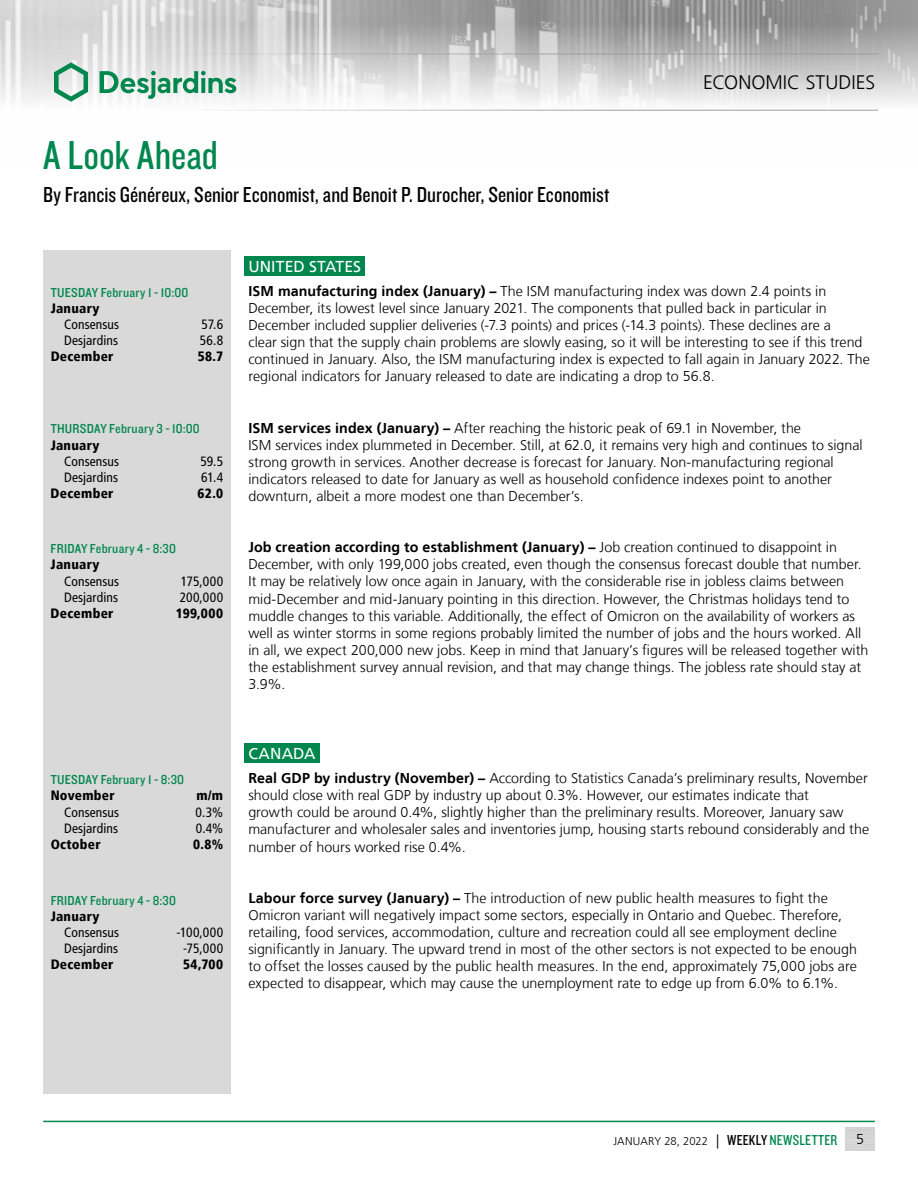
<style>
.page{position:relative;width:918px;height:1188px;background:#fff}
.page>*{position:absolute;margin:0;border:0;box-sizing:border-box;transform-origin:0 0}
.t1{font:42px "Knockout 29 Junior Ltweight";color:#00874e}
.t2{font:22.5px "Knockout 29 Junior Ltweight";color:#000}
.t3{font:300 19.5px "Frutiger LT";letter-spacing:.005em;color:#000}
.t4{font:15.75px "Frutiger LT";letter-spacing:.005em;color:#fff}
.t5{font:300 14.25px/17.1px "Frutiger LT";color:#000}
.t6{font:condensed 13.5px "Frutiger LT";letter-spacing:.01em;color:#000}
.t7{font:13.5px "Knockout 30 Junior Welterwt";letter-spacing:.015em;color:#00874e}
.t8{font:900 condensed 13.5px "Frutiger LT";letter-spacing:.02em;color:#000}
.t9{font:300 11.25px "Frutiger LT";color:#000}
.s1{font-weight:700}
.s2{font-size:14.25px}
.s3{font-family:"Knockout 29 Junior Ltweight";font-weight:400;font-size:15px}
.s4{font-family:"Knockout 29 Junior Ltweight";font-weight:400;font-size:15px;color:#00874e}
</style>
<div class="page">
<img style="left:0;top:0;width:918px;height:110px">
<hr style="left:0;top:54px;width:878px;height:1px;background:#9d9d9c">
<hr style="left:0;top:110px;width:878px;height:1px;background:#9d9d9c">
<svg style="left:54px;top:62px;width:34px;height:40px"></svg>
<svg style="left:100px;top:71px;width:136px;height:28px"></svg>
<hr style="left:43px;top:1121px;width:832px;height:1px;background:#00874e">
<div style="left:43px;top:250px;width:188px;height:844px;background:#d9d9d9"></div>
<div style="left:244px;top:256px;width:121px;height:20px;background:#00874e"></div>
<div style="left:244px;top:743px;width:76px;height:20px;background:#00874e"></div>
<h1 class="t1" style="left:43px;top:128px;width:176px">A Look Ahead</h1>
<h2 class="t2" style="left:43px;top:180px;width:568px">By Francis Généreux, Senior Economist, and Benoit P. Durocher, Senior Economist</h2>
<h3 class="t3" style="left:703px;top:72px;width:174px">ECONOMIC STUDIES</h3>
<p class="t7" style="left:51px;top:283px;width:139px">TUESDAY February 1 - 10:00</p>
<p class="t8" style="left:51px;top:300px;width:50px">January</p>
<p class="t6" style="left:64px;top:316px;width:57px">Consensus</p>
<p class="t6" style="left:201px;top:316px;width:23px">57.6</p>
<p class="t6" style="left:64px;top:333px;width:55px">Desjardins</p>
<p class="t6" style="left:200px;top:333px;width:25px">56.8</p>
<p class="t8" style="left:51px;top:349px;width:64px">December</p>
<p class="t8" style="left:198px;top:349px;width:27px">58.7</p>
<p class="t7" style="left:51px;top:420px;width:151px">THURSDAY February 3 - 10:00</p>
<p class="t8" style="left:51px;top:437px;width:50px">January</p>
<p class="t6" style="left:64px;top:453px;width:57px">Consensus</p>
<p class="t6" style="left:200px;top:453px;width:24px">59.5</p>
<p class="t6" style="left:64px;top:469px;width:55px">Desjardins</p>
<p class="t6" style="left:201px;top:469px;width:24px">61.4</p>
<p class="t8" style="left:51px;top:485px;width:64px">December</p>
<p class="t8" style="left:198px;top:485px;width:27px">62.0</p>
<p class="t7" style="left:51px;top:540px;width:127px">FRIDAY February 4 - 8:30</p>
<p class="t8" style="left:51px;top:557px;width:50px">January</p>
<p class="t6" style="left:64px;top:573px;width:57px">Consensus</p>
<p class="t6" style="left:181px;top:573px;width:44px">175,000</p>
<p class="t6" style="left:64px;top:589px;width:55px">Desjardins</p>
<p class="t6" style="left:180px;top:589px;width:45px">200,000</p>
<p class="t8" style="left:51px;top:605px;width:64px">December</p>
<p class="t8" style="left:176px;top:605px;width:49px">199,000</p>
<p class="t4" style="left:248px;top:257px;width:114px">UNITED STATES</p>
<p class="t5" style="left:248px;top:282px;width:623px"><span class="s1">ISM manufacturing index (January) –</span> The ISM manufacturing index was down 2.4 points in December, its lowest level since January 2021. The components that pulled back in particular in December included supplier deliveries (-7.3 points) and prices (-14.3 points). These declines are a<br>clear sign that the supply chain problems are slowly easing, so it will be interesting to see if this trend continued in January. Also, the ISM manufacturing index is expected to fall again in January 2022. The regional indicators for January released to date are indicating a drop to 56.8.</p>
<p class="t5" style="left:248px;top:419px;width:616px"><span class="s1">ISM services index (January) –</span> After reaching the historic peak of 69.1 in November, the<br>ISM services index plummeted in December. Still, at 62.0, it remains very high and continues to signal strong growth in services. Another decrease is forecast for January. Non-manufacturing regional indicators released to date for January as well as household confidence indexes point to another downturn, albeit a more modest one than December’s.</p>
<p class="t5" style="left:248px;top:539px;width:622px"><span class="s1">Job creation according to establishment (January) –</span> Job creation continued to disappoint in December, with only 199,000 jobs created, even though the consensus forecast double that number.<br>It may be relatively low once again in January, with the considerable rise in jobless claims between mid-December and mid-January pointing in this direction. However, the Christmas holidays tend to muddle changes to this variable. Additionally, the effect of Omicron on the availability of workers as well as winter storms in some regions probably limited the number of jobs and the hours worked. All in all, we expect 200,000 new jobs. Keep in mind that January’s figures will be released together with the establishment survey annual revision, and that may change things. The jobless rate should stay at 3.9%.</p>
<p class="t4" style="left:248px;top:745px;width:69px">CANADA</p>
<p class="t7" style="left:51px;top:771px;width:135px">TUESDAY February 1 - 8:30</p>
<p class="t5" style="left:248px;top:770px;width:621px"><span class="s1">Real GDP by industry (November) –</span> According to Statistics Canada’s preliminary results, November</p>
<p class="t8" style="left:51px;top:788px;width:65px">November</p>
<p class="t8" style="left:196px;top:788px;width:28px">m/m</p>
<p class="t5" style="left:248px;top:787px;width:562px">should close with real GDP by industry up about 0.3%. However, our estimates indicate that</p>
<p class="t6" style="left:64px;top:804px;width:57px">Consensus</p>
<p class="t6" style="left:196px;top:804px;width:29px">0.3%</p>
<p class="t5" style="left:248px;top:804px;width:597px">growth could be around 0.4%, slightly higher than the preliminary results. Moreover, January saw</p>
<p class="t6" style="left:64px;top:820px;width:55px">Desjardins</p>
<p class="t6" style="left:196px;top:820px;width:29px">0.4%</p>
<p class="t5" style="left:248px;top:821px;width:622px">manufacturer and wholesaler sales and inventories jump, housing starts rebound considerably and the</p>
<p class="t8" style="left:51px;top:836px;width:52px">October</p>
<p class="t8" style="left:193px;top:836px;width:31px">0.8%</p>
<p class="t5" style="left:248px;top:838px;width:219px">number of hours worked rise 0.4%.</p>
<p class="t7" style="left:51px;top:891px;width:127px">FRIDAY February 4 - 8:30</p>
<p class="t5" style="left:248px;top:890px;width:581px"><span class="s1">Labour force survey (January) –</span> The introduction of new public health measures to fight the</p>
<p class="t8" style="left:51px;top:908px;width:50px">January</p>
<p class="t5" style="left:248px;top:907px;width:595px">Omicron variant will negatively impact some sectors, especially in Ontario and Quebec. Therefore,</p>
<p class="t6" style="left:64px;top:924px;width:57px">Consensus</p>
<p class="t6" style="left:177px;top:924px;width:48px">-100,000</p>
<p class="t5" style="left:248px;top:924px;width:590px">retailing, food services, accommodation, culture and recreation could all see employment decline</p>
<p class="t6" style="left:64px;top:941px;width:55px">Desjardins</p>
<p class="t6" style="left:183px;top:941px;width:42px">-75,000</p>
<p class="t5" style="left:248px;top:941px;width:610px">significantly in January. The upward trend in most of the other sectors is not expected to be enough</p>
<p class="t8" style="left:51px;top:956px;width:64px">December</p>
<p class="t8" style="left:183px;top:956px;width:42px">54,700</p>
<p class="t5" style="left:248px;top:958px;width:610px">to offset the losses caused by the public health measures. In the end, approximately 75,000 jobs are expected to disappear, which may cause the unemployment rate to edge up from 6.0% to 6.1%.</p>
<p class="t9" style="left:613px;top:1135px;width:225px">JANUARY 28, 2022 <span class="s2">|</span> <span class="s3">WEEKLY</span> <span class="s4">NEWSLETTER</span></p>
<p class="t5" style="left:856px;top:1131px;width:9px">5</p>
</div>
